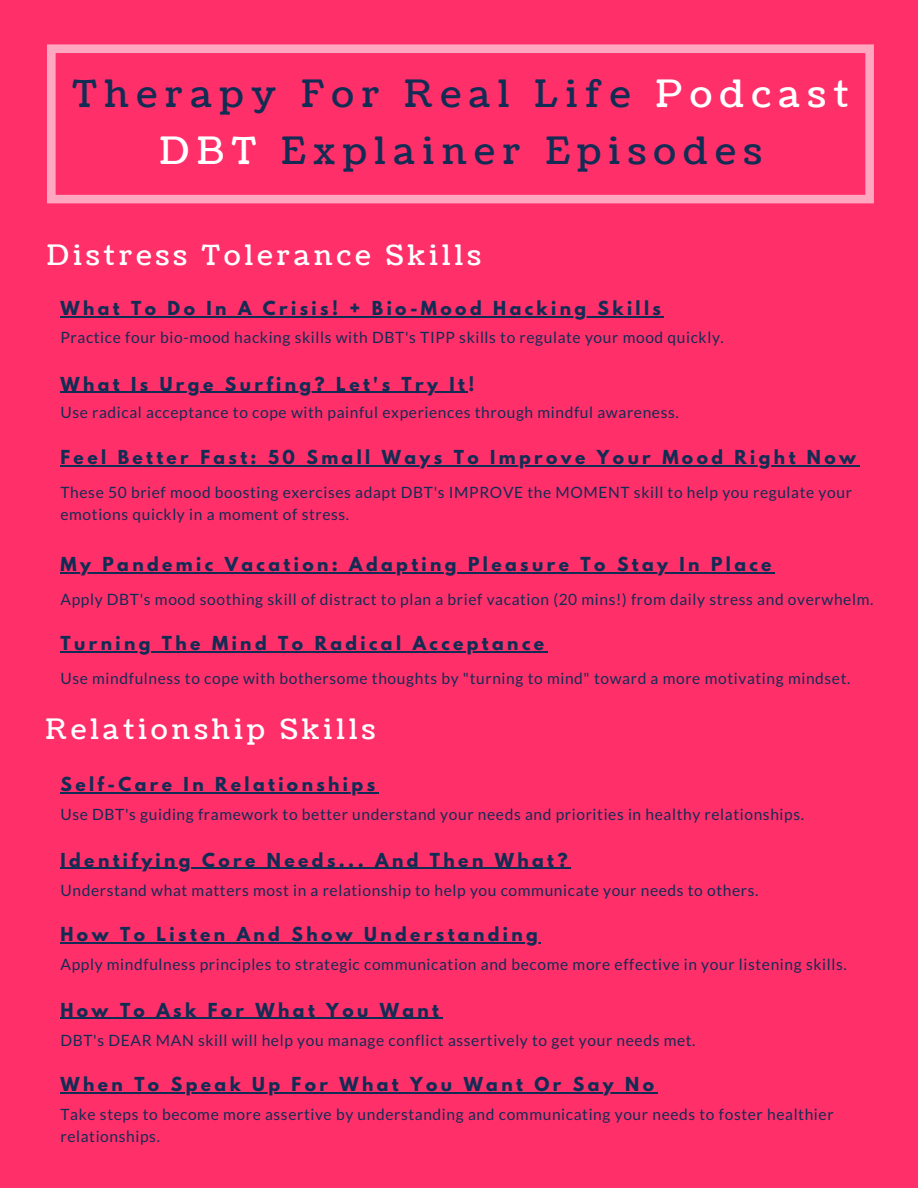
<style>
.page{position:relative;width:918px;height:1188px;background:#ff2f6a}
.page>*{position:absolute;margin:0;border:0;box-sizing:border-box;transform-origin:0 0}
.t1{font:37.5px "Coustard";letter-spacing:.21em;color:#132c54}
.t2{font:28.05px "Coustard";letter-spacing:.15em;color:#fff}
.t3{font:700 17.1px "League Spartan";letter-spacing:.2em;color:#132c54}
.t4{font:15.6px/21.3px "Lato";letter-spacing:.04em;color:#132c54}
.s1{color:#fff}
</style>
<div class="page">
<svg style="left:47px;top:44px;width:827px;height:159px"></svg>
<hr style="left:60px;top:572px;width:715px;height:2px;background:#132c54">
<hr style="left:60px;top:317px;width:604px;height:1px;background:#132c54">
<hr style="left:60px;top:465px;width:800px;height:1px;background:#132c54">
<hr style="left:60px;top:392px;width:408px;height:1px;background:#132c54">
<hr style="left:60px;top:651px;width:488px;height:1px;background:#132c54">
<svg style="left:60px;top:1018px;width:17px;height:1px"></svg>
<hr style="left:77px;top:1018px;width:365px;height:1px;background:#132c54">
<hr style="left:60px;top:1092px;width:597px;height:1px;background:#132c54">
<hr style="left:60px;top:868px;width:511px;height:1px;background:#132c54">
<hr style="left:60px;top:942px;width:481px;height:1px;background:#132c54">
<hr style="left:60px;top:792px;width:319px;height:1px;background:#132c54">
<p class="t1" style="left:72px;top:69px;width:778px">Therapy For Real Life <span class="s1">Podcast</span></p>
<p class="t1" style="left:159px;top:125px;width:604px"><span class="s1">DBT</span> Explainer Episodes</p>
<p class="t2" style="left:47px;top:236px;width:435px">Distress Tolerance Skills</p>
<p class="t3" style="left:60px;top:300px;width:602px">What To Do In A Crisis! + Bio-Mood Hacking Skills</p>
<p class="t4" style="left:60px;top:326px;width:665px">Practice four bio-mood hacking skills with DBT's TIPP skills to regulate your mood quickly.</p>
<p class="t3" style="left:60px;top:375px;width:415px">What Is Urge Surfing? Let's Try It!</p>
<p class="t4" style="left:60px;top:401px;width:620px">Use radical acceptance to cope with painful experiences through mindful awareness.</p>
<p class="t3" style="left:60px;top:449px;width:797px">Feel Better Fast: 50 Small Ways To Improve Your Mood Right Now</p>
<p class="t4" style="left:60px;top:482px;width:793px">These 50 brief mood boosting exercises adapt DBT's IMPROVE the MOMENT skill to help you regulate your emotions quickly in a moment of stress.</p>
<p class="t3" style="left:60px;top:556px;width:713px">My Pandemic Vacation: Adapting Pleasure To Stay In Place</p>
<p class="t4" style="left:60px;top:589px;width:814px">Apply DBT's mood soothing skill of distract to plan a brief vacation (20 mins!) from daily stress and overwhelm.</p>
<p class="t3" style="left:60px;top:635px;width:485px">Turning The Mind To Radical Acceptance</p>
<p class="t4" style="left:60px;top:667px;width:792px">Use mindfulness to cope with bothersome thoughts by "turning to mind" toward a more motivating mindset.</p>
<p class="t2" style="left:45px;top:710px;width:331px">Relationship Skills</p>
<p class="t3" style="left:60px;top:776px;width:316px">Self-Care In Relationships</p>
<p class="t4" style="left:60px;top:804px;width:745px">Use DBT's guiding framework to better understand your needs and priorities in healthy relationships.</p>
<p class="t3" style="left:60px;top:851px;width:509px">Identifying Core Needs... And Then What?</p>
<p class="t4" style="left:60px;top:879px;width:700px">Understand what matters most in a relationship to help you communicate your needs to others.</p>
<p class="t3" style="left:60px;top:926px;width:479px">How To Listen And Show Understanding</p>
<p class="t4" style="left:60px;top:954px;width:788px">Apply mindfulness principles to strategic communication and become more effective in your listening skills.</p>
<p class="t3" style="left:60px;top:1001px;width:380px">How To Ask For What You Want</p>
<p class="t4" style="left:60px;top:1029px;width:637px">DBT's DEAR MAN skill will help you manage conflict assertively to get your needs met.</p>
<p class="t3" style="left:60px;top:1076px;width:595px">When To Speak Up For What You Want Or Say No</p>
<p class="t4" style="left:60px;top:1104px;width:775px">Take steps to become more assertive by understanding and communicating your needs to foster healthier relationships.</p>
</div>
